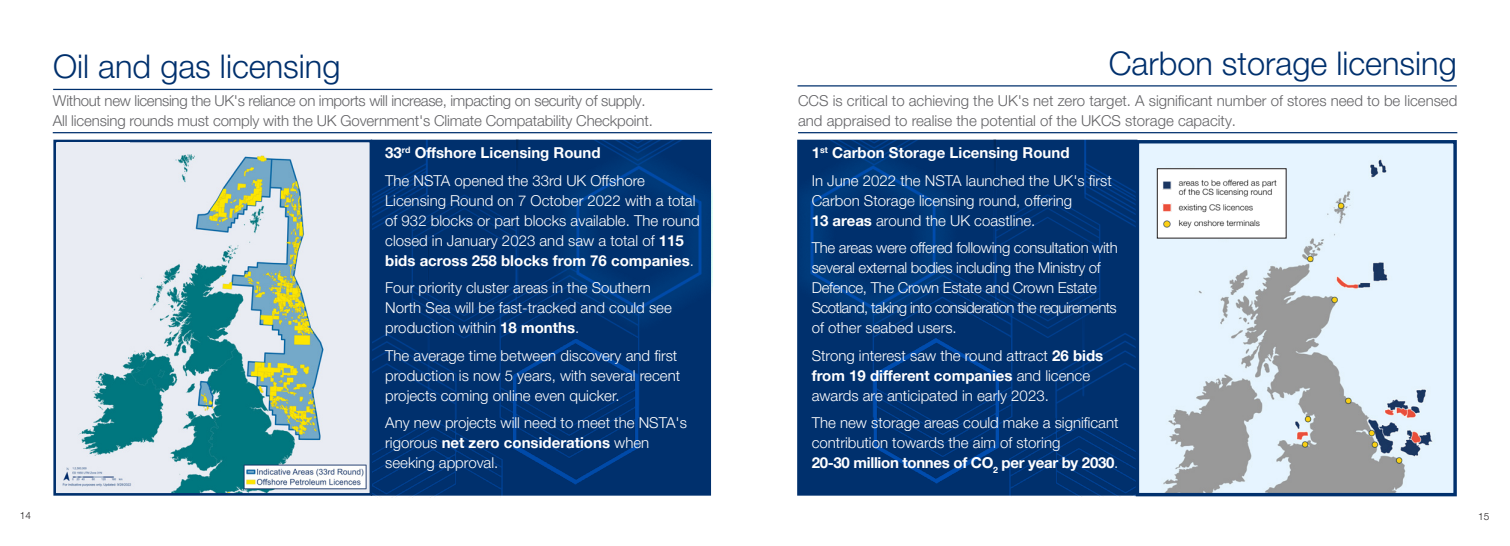
<style>
.page{position:relative;width:1510px;height:546px;background:#fff}
.page>*{position:absolute;margin:0;border:0;box-sizing:border-box;transform-origin:0 0}
.Section_Header_Right{font:300 32.5px "Helvetica Neue LT Pro";color:#00306d}
.Body_9pt{font:300 15px/20px "Helvetica Neue LT Pro";color:#fff}
.Body_9pt-2{font:300 15px/20px "Helvetica Neue LT Pro";letter-spacing:-.01em;color:#636366}
.Body_9pt-3{font:300 15px/20px "Helvetica Neue LT Pro";letter-spacing:-.02em;color:#fff}
.Body_9pt-4{font:700 15px "Helvetica Neue LT Pro";color:#fff}
.t1{font:300 10px "Helvetica Neue LT Pro";color:#231f20}
.s1{font-weight:700}
</style>
<div class="page">
<hr style="left:797px;top:85px;width:659px;height:1px;background:#00306d">
<img style="left:57px;top:144px;width:311px;height:347px">
<div style="left:53px;top:140px;width:319px;height:355px;border:3px solid #00306d"></div>
<img style="left:372px;top:140px;width:340px;height:356px">
<img style="left:799px;top:139px;width:339px;height:357px">
<hr style="left:53px;top:89px;width:659px;height:1px;background:#00306d">
<div style="left:57px;top:142px;width:72px;height:62px;background:#e9ecf3"></div>
<hr style="left:53px;top:132px;width:659px;height:1px;background:#00306d">
<hr style="left:798px;top:132px;width:659px;height:1px;background:#00306d">
<img style="left:1139px;top:144px;width:313px;height:348px">
<div style="left:1135px;top:140px;width:321px;height:356px;border:3px solid #00306d"></div>
<img style="left:1159px;top:170px;width:125px;height:66px">
<div style="left:1157px;top:168px;width:129px;height:70px;border:1px solid #231f20"></div>
<h1 class="Section_Header_Right" style="left:53px;top:47px;width:289px">Oil and gas licensing</h1>
<p class="Body_9pt-2" style="left:53px;top:90px;width:601px">Without new licensing the UK's reliance on imports will increase, impacting on security of supply.<br>All licensing rounds must comply with the UK Government's Climate Compatability Checkpoint.</p>
<p class="Body_9pt-4" style="left:385px;top:144px;width:217px">33<sup>rd</sup> Offshore Licensing Round</p>
<p class="Body_9pt" style="left:385px;top:170px;width:316px">The NSTA opened the 33rd UK Offshore Licensing Round on 7 October 2022 with a total of 932 blocks or part blocks available. The round closed in January 2023 and saw a total of <span class="s1">115 bids across 258 blocks from 76 companies</span>.</p>
<p class="Body_9pt" style="left:385px;top:277px;width:288px">Four priority cluster areas in the Southern<br>North Sea will be fast-tracked and could see production within <span class="s1">18 months</span>.</p>
<p class="Body_9pt" style="left:385px;top:345px;width:296px">The average time between discovery and first production is now 5 years, with several recent projects coming online even quicker.</p>
<p class="Body_9pt" style="left:385px;top:412px;width:303px">Any new projects will need to meet the NSTA's rigorous <span class="s1">net zero considerations</span> when seeking approval.</p>
<h1 class="Section_Header_Right" style="left:1108px;top:43px;width:349px">Carbon storage licensing</h1>
<p class="Body_9pt-2" style="left:798px;top:90px;width:661px">CCS is critical to achieving the UK's net zero target. A significant number of stores need to be licensed and appraised to realise the potential of the UKCS storage capacity.</p>
<p class="Body_9pt-4" style="left:811px;top:144px;width:259px">1<sup>st</sup> Carbon Storage Licensing Round</p>
<p class="Body_9pt" style="left:811px;top:170px;width:302px">In June 2022 the NSTA launched the UK's first<br>Carbon Storage licensing round, offering<br><span class="s1">13 areas</span> around the UK coastline.</p>
<p class="Body_9pt-3" style="left:811px;top:237px;width:307px">The areas were offered following consultation with several external bodies including the Ministry of Defence, The Crown Estate and Crown Estate Scotland, taking into consideration the requirements of other seabed users.</p>
<p class="Body_9pt" style="left:811px;top:345px;width:293px">Strong interest saw the round attract <span class="s1">26 bids from 19 different companies</span> and licence awards are anticipated in early 2023.</p>
<p class="Body_9pt" style="left:811px;top:412px;width:308px">The new storage areas could make a significant contribution towards the aim of storing<br><span class="s1">20-30 million tonnes of CO</span><sub>2</sub> <span class="s1">per year by 2030</span>.</p>
<p class="t1" style="left:20px;top:509px;width:13px">14</p>
<p class="t1" style="left:1478px;top:510px;width:13px">15</p>
</div>
